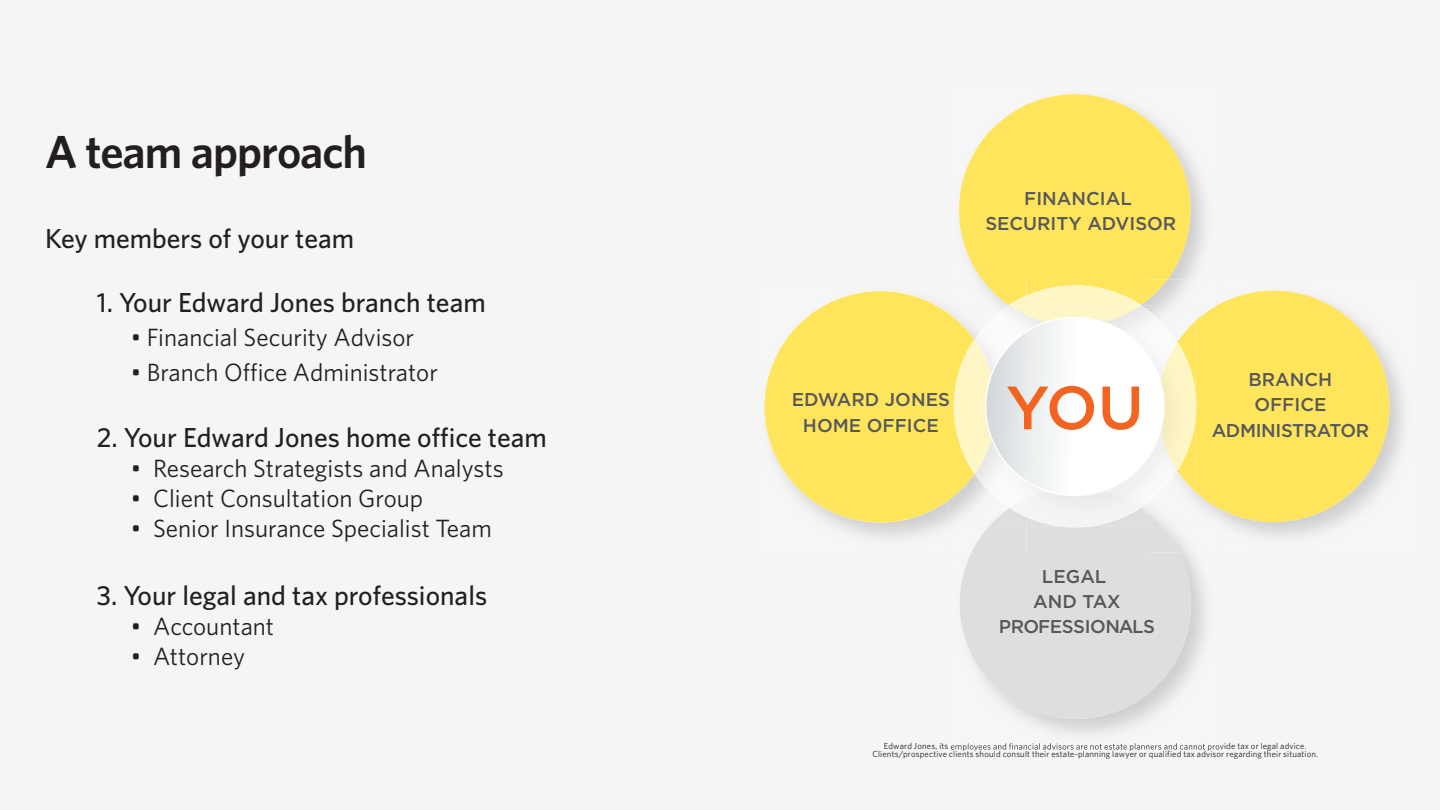
<style>
.page{position:relative;width:1440px;height:810px;background:#f5f5f6}
.page>*{position:absolute;margin:0;border:0;box-sizing:border-box;transform-origin:0 0}
.t1{font:500 60.88px "Gotham";color:#f36421}
.t2{font:600 46.25px "Whitney";letter-spacing:-.025em;color:#231f20}
.t3{font:500 27.5px "Whitney";color:#231f20}
.t4{font:25px "Whitney";color:#231f20}
.t5{font:500 18.5px/25.4px "Gotham";color:#57585a;text-align:center}
.t6{font:500 18.5px/25.4px "Gotham";letter-spacing:-.02em;color:#57585a;text-align:center}
.t7{font:8.75px "Whitney";letter-spacing:.015em;color:#231f20}
</style>
<div class="page">
<svg style="left:959px;top:94px;width:232px;height:191px;background:#fce673"></svg>
<img style="left:948px;top:743px;width:274px;height:6px">
<img style="left:959px;top:280px;width:24px;height:5px">
<img style="left:983px;top:280px;width:43px;height:5px">
<svg style="left:764px;top:291px;width:190px;height:231px;fill:#ffe55c"></svg>
<img style="left:1389px;top:358px;width:15px;height:116px">
<img style="left:1167px;top:279px;width:27px;height:6px">
<img style="left:1147px;top:279px;width:20px;height:6px">
<svg style="left:954px;top:285px;width:435px;height:434px"></svg>
<h2 class="t2" style="left:45px;top:124px;width:324px">A team approach</h2>
<p class="t3" style="left:45px;top:221px;width:311px">Key members of your team</p>
<p class="t3" style="left:97px;top:286px;width:390px">1. Your Edward Jones branch team</p>
<p class="t4" style="left:131px;top:322px;width:285px">• Financial Security Advisor</p>
<p class="t4" style="left:131px;top:357px;width:309px">• Branch Office Administrator</p>
<p class="t3" style="left:97px;top:421px;width:451px">2. Your Edward Jones home office team</p>
<p class="t4" style="left:131px;top:454px;width:375px">• Research Strategists and Analysts</p>
<p class="t4" style="left:131px;top:484px;width:294px">• Client Consultation Group</p>
<p class="t4" style="left:131px;top:514px;width:363px">• Senior Insurance Specialist Team</p>
<p class="t3" style="left:97px;top:579px;width:392px">3. Your legal and tax professionals</p>
<p class="t4" style="left:131px;top:612px;width:145px">• Accountant</p>
<p class="t4" style="left:131px;top:642px;width:116px">• Attorney</p>
<p class="t5" style="left:985px;top:185px;width:193px">FINANCIAL<br>SECURITY ADVISOR</p>
<p class="t5" style="left:792px;top:387px;width:160px">EDWARD JONES<br>HOME OFFICE</p>
<h1 class="t1" style="left:1006px;top:368px;width:139px">YOU</h1>
<p class="t6" style="left:999px;top:563px;width:158px">LEGAL<br>AND TAX<br>PROFESSIONALS</p>
<p class="t5" style="left:1249px;top:366px;width:85px">BRANCH<br>OFFICE</p>
<p class="t6" style="left:1212px;top:417px;width:159px">ADMINISTRATOR</p>
<p class="t7" style="left:872px;top:749px;width:447px">Clients/prospective clients should consult their estate-planning lawyer or qualified tax advisor regarding their situation.</p>
</div>
